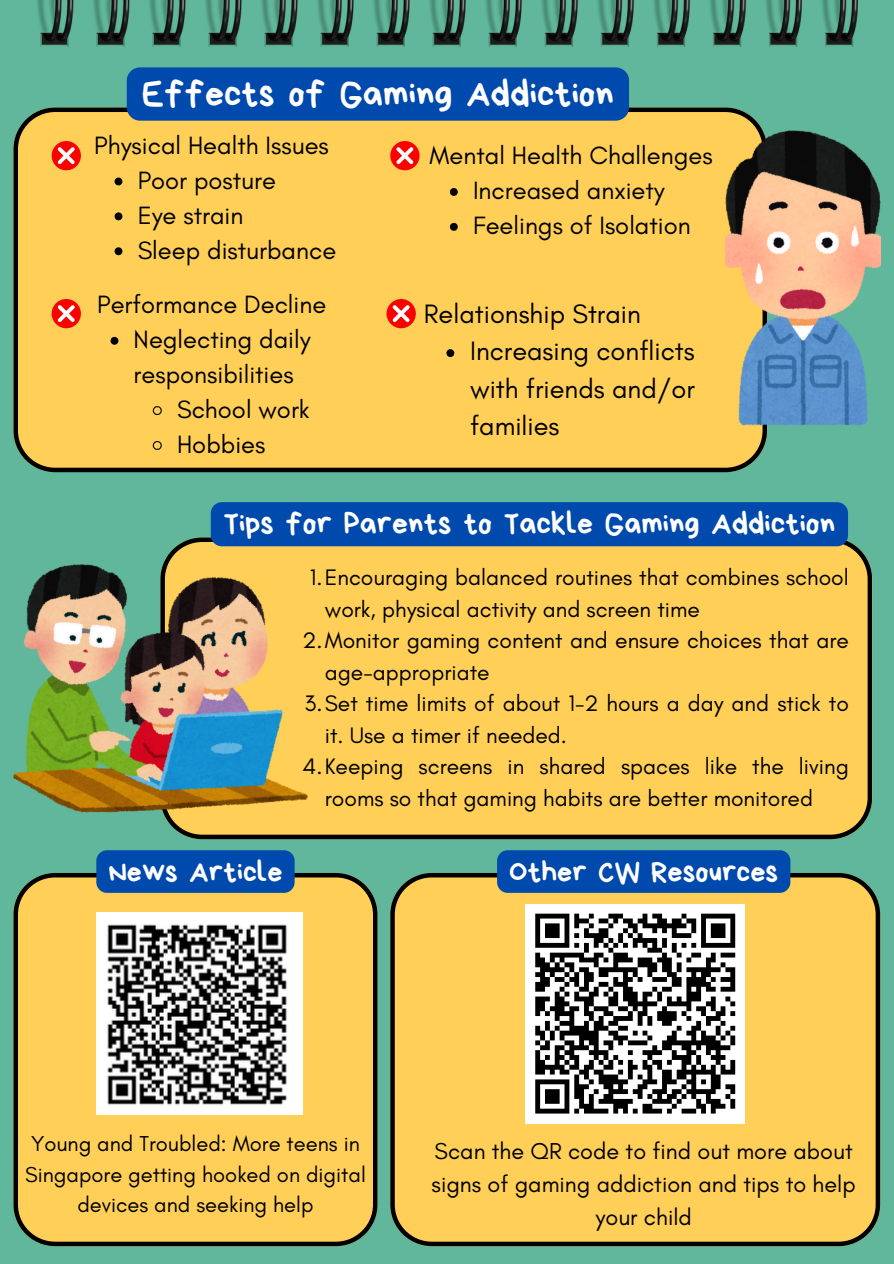
<style>
.page{position:relative;width:894px;height:1264px;background:#fff}
.page>*{position:absolute;margin:0;border:0;box-sizing:border-box;transform-origin:0 0}
.t1{font:37.5px "Bryndan Write";color:#fff}
.t2{font:31.5px "Bryndan Write";color:#fff}
.t3{font:30px "Bryndan Write";color:#fff}
.t4{font:27.15px/37.2px "Glacial Indifference";color:#000;text-align:justify}
.t5{font:25.5px/34.8px "Glacial Indifference";color:#000}
.t6{font:23.4px/32.7px "Glacial Indifference";color:#000;text-align:center}
.t7{font:22.8px/31.5px "Glacial Indifference";color:#000}
.t8{font:21.9px/30.3px "Glacial Indifference";color:#000;text-align:center}
</style>
<div class="page">
<div style="left:0;top:0;width:893px;height:1263px;background:#61b79b"></div>
<img style="left:37px;top:0;width:820px;height:47px">
<div style="left:13px;top:107px;width:753px;height:365px;background:#ffcf57"></div>
<div style="left:52px;top:141px;width:29px;height:29px;background:#fc0000;border-radius:50%"></div>
<svg style="left:58px;top:147px;width:17px;height:17px"></svg>
<div style="left:52px;top:299px;width:29px;height:29px;background:#fc0000;border-radius:50%"></div>
<svg style="left:58px;top:305px;width:17px;height:17px"></svg>
<div style="left:390px;top:141px;width:29px;height:29px;background:#fc0000;border-radius:50%"></div>
<svg style="left:396px;top:147px;width:17px;height:17px"></svg>
<div style="left:386px;top:299px;width:29px;height:29px;background:#fc0000;border-radius:50%"></div>
<svg style="left:392px;top:305px;width:17px;height:17px"></svg>
<img style="left:725px;top:131px;width:154px;height:294px">
<div style="left:163px;top:537px;width:708px;height:302px;background:#ffcf57"></div>
<img style="left:13px;top:564px;width:294px;height:248px">
<div style="left:390px;top:873px;width:489px;height:373px;background:#ffcf57"></div>
<div style="left:525px;top:903px;width:219px;height:220px;background:#fff"></div>
<svg style="left:535px;top:913px;width:201px;height:201px"></svg>
<svg style="left:13px;top:873px;width:364px;height:373px;background:#ecc253"></svg>
<img style="left:96px;top:912px;width:206px;height:202px">
<svg style="left:110px;top:337px;width:8px;height:8px"></svg>
<svg style="left:152px;top:405px;width:10px;height:11px"></svg>
<svg style="left:152px;top:440px;width:10px;height:11px"></svg>
<div style="left:127px;top:67px;width:502px;height:54px;background:#004aad;border-radius:13px"></div>
<svg style="left:114px;top:177px;width:8px;height:8px"></svg>
<svg style="left:114px;top:212px;width:8px;height:8px"></svg>
<svg style="left:114px;top:247px;width:8px;height:8px"></svg>
<svg style="left:450px;top:188px;width:7px;height:8px"></svg>
<svg style="left:450px;top:223px;width:7px;height:8px"></svg>
<svg style="left:446px;top:349px;width:8px;height:8px"></svg>
<div style="left:211px;top:502px;width:636px;height:44px;background:#004aad"></div>
<div style="left:497px;top:850px;width:293px;height:42px;background:#004aad;border-radius:11px"></div>
<div style="left:96px;top:850px;width:198px;height:42px;background:#004aad;border-radius:11px"></div>
<p class="t1" style="left:142px;top:75px;width:473px">Effects of Gaming Addiction</p>
<p class="t5" style="left:94px;top:128px;width:236px">Physical Health Issues</p>
<p class="t5" style="left:138px;top:162px;width:140px">Poor posture</p>
<p class="t5" style="left:138px;top:197px;width:107px">Eye strain</p>
<h3 class="t5" style="left:138px;top:232px;width:200px">Sleep disturbance</h3>
<p class="t5" style="left:429px;top:138px;width:284px">Mental Health Challenges</p>
<p class="t5" style="left:473px;top:173px;width:193px">Increased anxiety</p>
<p class="t5" style="left:473px;top:208px;width:219px">Feelings of Isolation</p>
<p class="t5" style="left:97px;top:287px;width:230px">Performance Decline</p>
<h1 class="t5" style="left:134px;top:322px;width:178px">Neglecting daily responsibilities</h1>
<p class="t5" style="left:177px;top:391px;width:134px">School work</p>
<h3 class="t5" style="left:177px;top:426px;width:90px">Hobbies</h3>
<h3 class="t4" style="left:424px;top:295px;width:218px">Relationship Strain</h3>
<p class="t4" style="left:470px;top:332px;width:226px">Increasing conflicts with friends and/or families</p>
<p class="t2" style="left:223px;top:508px;width:613px">Tips for Parents to Tackle Gaming Addiction</p>
<p class="t7" style="left:325px;top:561px;width:525px;text-indent:-15px">1.Encouraging balanced routines that combines school work, physical activity and screen time</p>
<p class="t7" style="left:325px;top:624px;width:525px;text-indent:-22px">2.Monitor gaming content and ensure choices that are age-appropriate</p>
<h3 class="t7" style="left:325px;top:687px;width:525px;text-indent:-20px">3.Set time limits of about 1-2 hours a day and stick to it. Use a timer if needed.</h3>
<p class="t7" style="left:302px;top:750px;width:547px;text-align:center">4.Keeping screens in shared spaces like the living rooms so that gaming habits are better monitored</p>
<p class="t3" style="left:108px;top:856px;width:176px">News Article</p>
<p class="t3" style="left:509px;top:856px;width:271px">Other CW Resources</p>
<p class="t8" style="left:25px;top:1128px;width:342px">Young and Troubled: More teens in<br>Singapore getting hooked on digital devices and seeking help</p>
<h2 class="t6" style="left:431px;top:1134px;width:425px">Scan the QR code to find out more about signs of gaming addiction and tips to help your child</h2>
</div>
